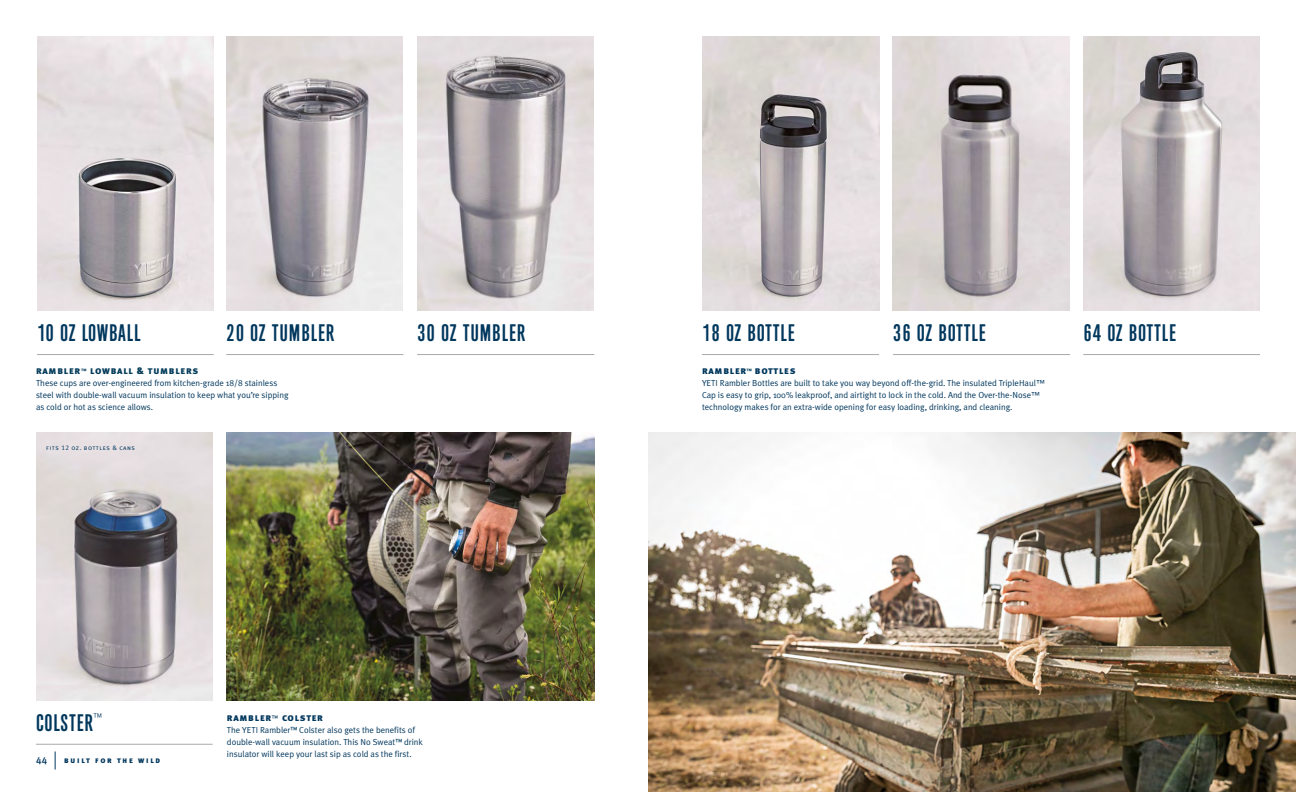
<style>
.page{position:relative;width:1296px;height:792px;background:#fff}
.page>*{position:absolute;margin:0;border:0;box-sizing:border-box;transform-origin:0 0}
.t1{font:23px "Cg Alpin Gth No 1";letter-spacing:.04em;color:#00375d}
.t2{font:23px "Cg Alpin Gth No 1";letter-spacing:.02em;color:#00375d}
.t3{font:10px "Meta Black LF Caps";letter-spacing:.08em;color:#00375d}
.t4{font:10px "Meta Black LF Caps";letter-spacing:.08em;color:#053d5b}
.t5{font:10px "Meta Plus Medium Caps";color:#00375d}
.t6{font:8.8px/12px "Meta Plus Normal";color:#00375d}
.t7{font:8px "Meta Black Caps";letter-spacing:.215em;color:#00375d}
.t8{font:6.8px "Meta Plus Normal Caps";letter-spacing:.07em;color:#00375d}
.s1{font-family:"Benton Sans";font-weight:700;font-size:5.8px}
.s2{font-family:"Benton Sans";font-weight:700;font-size:5.8px;color:#053d5b}
.s3{font-family:"Interstate";font-size:8px}
.s4{font-family:"Interstate"}
</style>
<div class="page">
<svg style="left:55px;top:752px;width:1px;height:18px"></svg>
<hr style="left:702px;top:354px;width:177px;height:1px;background:#a8a9ac">
<hr style="left:893px;top:354px;width:177px;height:1px;background:#a8a9ac">
<hr style="left:1083px;top:354px;width:177px;height:1px;background:#a8a9ac">
<img style="left:1083px;top:36px;width:177px;height:275px">
<img style="left:893px;top:36px;width:177px;height:275px">
<hr style="left:226px;top:354px;width:177px;height:1px;background:#a8a9ac">
<hr style="left:417px;top:354px;width:177px;height:1px;background:#a8a9ac">
<img style="left:226px;top:36px;width:177px;height:275px">
<img style="left:417px;top:36px;width:177px;height:275px">
<hr style="left:36px;top:744px;width:177px;height:1px;background:#a8a9ac">
<img style="left:36px;top:432px;width:177px;height:268px">
<img style="left:703px;top:36px;width:176px;height:275px">
<hr style="left:37px;top:354px;width:177px;height:1px;background:#a8a9ac">
<img style="left:37px;top:36px;width:177px;height:275px">
<img style="left:648px;top:432px;width:648px;height:360px">
<img style="left:227px;top:432px;width:367px;height:268px">
<h1 class="t2" style="left:37px;top:319px;width:105px">10 OZ LOWBALL</h1>
<h1 class="t1" style="left:226px;top:319px;width:110px">20 OZ TUMBLER</h1>
<h1 class="t1" style="left:417px;top:319px;width:110px">30 OZ TUMBLER</h1>
<h1 class="t1" style="left:702px;top:319px;width:94px">18 OZ BOTTLE</h1>
<h1 class="t1" style="left:893px;top:319px;width:94px">36 OZ BOTTLE</h1>
<p class="t4" style="left:36px;top:365px;width:164px">rambler<span class="s1">™</span> lowball &amp; tumblers</p>
<p class="t6" style="left:36px;top:377px;width:254px">These cups are over-engineered from kitchen-grade 18/8 stainless steel with double-wall vacuum insulation to keep what you’re sipping as cold or hot as science allows.</p>
<p class="t8" style="left:46px;top:443px;width:90px">fits 12 oz. bottles &amp; cans</p>
<p class="t3" style="left:702px;top:365px;width:95px">rambler<span class="s2">™</span> bottles</p>
<p class="t6" style="left:702px;top:377px;width:344px">YETI Rambler Bottles are built to take you way beyond off-the-grid. The insulated TripleHaul™<br>Cap is easy to grip, 100% leakproof, and airtight to lock in the cold. And the Over-the-Nose™ technology makes for an extra-wide opening for easy loading, drinking, and cleaning.</p>
<h1 class="t1" style="left:1083px;top:319px;width:94px">64 OZ BOTTLE</h1>
<h1 class="t1" style="left:36px;top:709px;width:67px">COLSTER<sup>™</sup></h1>
<p class="t5" style="left:36px;top:755px;width:13px">44</p>
<p class="t7" style="left:64px;top:756px;width:98px">built for the wild</p>
<p class="t3" style="left:227px;top:712px;width:98px">rambler<span class="s3">™</span> colster</p>
<p class="t6" style="left:227px;top:724px;width:197px">The YETI Rambler<span class="s4">™</span> Colster also gets the benefits of double-wall vacuum insulation. This No Sweat<span class="s4">™</span> drink insulator will keep your last sip as cold as the first.</p>
</div>
